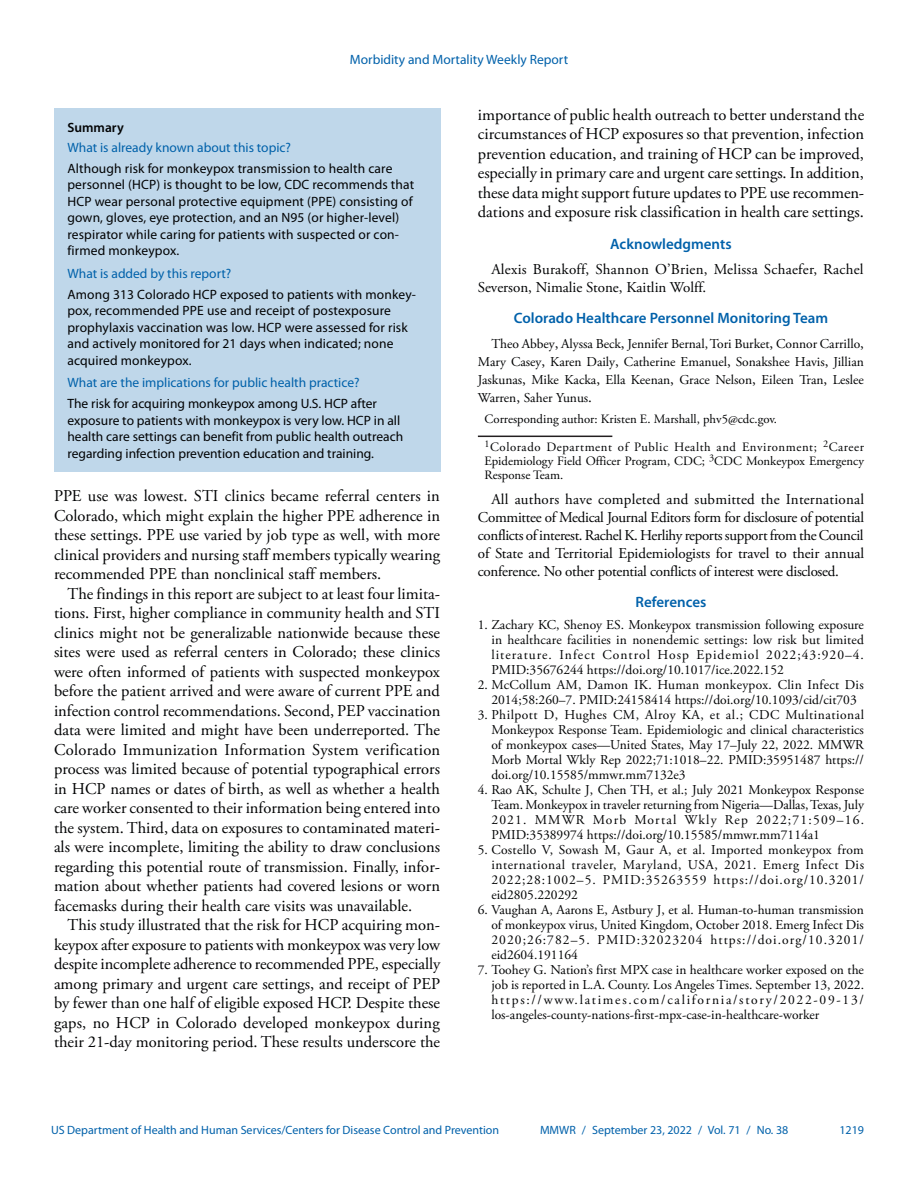
<style>
.page{position:relative;width:918px;height:1188px;background:#fff}
.page>*{position:absolute;margin:0;border:0;box-sizing:border-box;transform-origin:0 0}
.Paragraph{font:16.5px/19.5px "Adobe Garamond Pro";color:#010203;text-align:justify}
.Conflict_of_Interest{font:15px/18px "Adobe Garamond Pro";letter-spacing:-.02em;color:#010203;text-align:justify}
.Acknowledgment{font:15px/18px "Adobe Garamond Pro";letter-spacing:.015em;color:#010203}
.Committee_Workgroup{font:600 15px "Myriad Pro";color:#0061aa}
.Acknowledgment_Head{font:600 15px "Myriad Pro";color:#0061aa}
.Ref_Title{font:600 15px "Myriad Pro";color:#0061aa}
.References{font:13.5px/15px "Adobe Garamond Pro";color:#010203;text-align:justify}
.Summary_Box_Text{font:13.5px/16.5px "Myriad Pro";letter-spacing:.01em;color:#010203}
.Committee_Workgroup-2{font:13.5px/18px "Adobe Garamond Pro";color:#010203;text-align:justify}
.Summary_Box_Heading{font:13.5px "Myriad Pro";color:#0061aa}
.Summary_Box_Ttile{font:600 13.5px "Myriad Pro";color:#010203}
.Author_Affiliations{font:12.75px/14.2px "Adobe Garamond Pro";color:#010203;text-align:justify}
.Corresponding_Author{font:12.75px "Adobe Garamond Pro";color:#010203}
.t1{font:12px "Myriad Pro";color:#0061aa}
.s1{font-size:15px}
</style>
<div class="page">
<div style="left:54px;top:108px;width:386px;height:363px;background:#bfd7ea"></div>
<hr style="left:478px;top:436px;width:134px;height:1px;background:#231f20">
<p class="Summary_Box_Heading" style="left:350px;top:52px;width:220px">Morbidity and Mortality Weekly Report</p>
<h1 class="Summary_Box_Ttile" style="left:68px;top:120px;width:58px">Summary</h1>
<h1 class="Summary_Box_Heading" style="left:68px;top:140px;width:225px">What is already known about this topic?</h1>
<p class="Summary_Box_Text" style="left:68px;top:160px;width:348px">Although risk for monkeypox transmission to health care personnel (HCP) is thought to be low, CDC recommends that HCP wear personal protective equipment (PPE) consisting of gown, gloves, eye protection, and an N95 (or higher-level) respirator while caring for patients with suspected or con&shy;firmed monkeypox.</p>
<h1 class="Summary_Box_Heading" style="left:68px;top:266px;width:165px">What is added by this report?</h1>
<p class="Summary_Box_Text" style="left:68px;top:286px;width:350px">Among 313 Colorado HCP exposed to patients with monkey&shy;pox, recommended PPE use and receipt of postexposure prophylaxis vaccination was low. HCP were assessed for risk and actively monitored for 21 days when indicated; none acquired monkeypox.</p>
<h1 class="Summary_Box_Heading" style="left:68px;top:375px;width:294px">What are the implications for public health practice?</h1>
<p class="Summary_Box_Text" style="left:68px;top:396px;width:337px">The risk for acquiring monkeypox among U.S. HCP after exposure to patients with monkeypox is very low. HCP in all health care settings can benefit from public health outreach regarding infection prevention education and training.</p>
<p class="Paragraph" style="left:54px;top:487px;width:388px">PPE use was lowest. STI clinics became referral centers in Colorado, which might explain the higher PPE adherence in these settings. PPE use varied by job type as well, with more clinical providers and nursing staff members typically wearing recommended PPE than nonclinical staff members.</p>
<p class="Paragraph" style="left:54px;top:584px;width:388px;text-indent:13px">The findings in this report are subject to at least four limita&shy;tions. First, higher compliance in community health and STI clinics might not be generalizable nationwide because these sites were used as referral centers in Colorado; these clinics were often informed of patients with suspected monkeypox before the patient arrived and were aware of current PPE and infection control recommendations. Second, PEP vaccination data were limited and might have been underreported. The Colorado Immunization Information System verification process was limited because of potential typographical errors in HCP names or dates of birth, as well as whether a health care worker consented to their information being entered into the system. Third, data on exposures to contaminated materi&shy;als were incomplete, limiting the ability to draw conclusions regarding this potential route of transmission. Finally, infor&shy;mation about whether patients had covered lesions or worn facemasks during their health care visits was unavailable.</p>
<p class="Paragraph" style="left:54px;top:916px;width:388px;text-indent:13px">This study illustrated that the risk for HCP acquiring mon&shy;keypox after exposure to patients with monkeypox was very low despite incomplete adherence to recommended PPE, especially among primary and urgent care settings, and receipt of PEP by fewer than one half of eligible exposed HCP. Despite these gaps, no HCP in Colorado developed monkeypox during their 21-day monitoring period. These results underscore the</p>
<p class="Paragraph" style="left:478px;top:106px;width:388px">importance of public health outreach to better understand the circumstances of HCP exposures so that prevention, infection prevention education, and training of HCP can be improved, especially in primary care and urgent care settings. In addition, these data might support future updates to PPE use recommen&shy;dations and exposure risk classification in health care settings.</p>
<h1 class="Acknowledgment_Head" style="left:610px;top:236px;width:123px">Acknowledgments</h1>
<p class="Acknowledgment" style="left:478px;top:260px;width:387px;text-indent:14px">Alexis Burakoff, Shannon O’Brien, Melissa Schaefer, Rachel<br>Severson, Nimalie Stone, Kaitlin Wolff.</p>
<p class="Committee_Workgroup" style="left:514px;top:310px;width:316px">Colorado Healthcare Personnel Monitoring Team</p>
<p class="Committee_Workgroup-2" style="left:478px;top:335px;width:388px;text-indent:14px">Theo Abbey<span class="s1">,</span> Alyssa Beck<span class="s1">,</span> Jennifer Bernal, Tori Burket<span class="s1">,</span> Connor Carrillo<span class="s1">, </span>Mary Casey<span class="s1">,</span> Karen Daily<span class="s1">,</span> Catherine Emanuel<span class="s1">,</span> Sonakshee Havis<span class="s1">,</span> Jillian Jaskunas<span class="s1">,</span> Mike Kacka<span class="s1">,</span> Ella Keenan<span class="s1">,</span> Grace Nelson<span class="s1">,</span> Eileen Tran<span class="s1">,</span> Leslee Warren<span class="s1">,</span> Saher Yunus<span class="s1">.</span></p>
<p class="Corresponding_Author" style="left:485px;top:411px;width:294px">Corresponding author: Kristen E. Marshall, phv5@cdc.gov.</p>
<p class="Author_Affiliations" style="left:485px;top:440px;width:381px"><sup>1</sup>Colorado Department of Public Health and Environment; <sup>2</sup>Career Epidemiology Field Officer Program, CDC; <sup>3</sup>CDC Monkeypox Emergency Response Team.</p>
<p class="Conflict_of_Interest" style="left:478px;top:491px;width:388px;text-indent:14px">All authors have completed and submitted the International Committee of Medical Journal Editors form for disclosure of potential conflicts of interest. Rachel K. Herlihy reports support from the Council of State and Territorial Epidemiologists for travel to their annual conference. No other potential conflicts of interest were disclosed.</p>
<h1 class="Ref_Title" style="left:636px;top:594px;width:72px">References</h1>
<p class="References" style="left:491px;top:618px;width:374px;text-indent:-14px">1. Zachary KC, Shenoy ES. Monkeypox transmission following exposure in healthcare facilities in nonendemic settings: low risk but limited literature. Infect Control Hosp Epidemiol 2022;43:920–4.<br>PMID:35676244 https://doi.org/10.1017/ice.2022.152</p>
<p class="References" style="left:478px;top:678px;width:387px;text-align:center">2. McCollum AM, Damon IK. Human monkeypox. Clin Infect Dis<br>2014;58:260–7. PMID:24158414 https://doi.org/10.1093/cid/cit703</p>
<p class="References" style="left:491px;top:708px;width:374px;text-indent:-14px">3. Philpott D, Hughes CM, Alroy KA, et al.; CDC Multinational Monkeypox Response Team. Epidemiologic and clinical characteristics of monkeypox cases—United States, May 17–July 22, 2022. MMWR Morb Mortal Wkly Rep 2022;71:1018–22. PMID:35951487 https:// doi.org/10.15585/mmwr.mm7132e3</p>
<p class="References" style="left:491px;top:783px;width:374px;text-indent:-14px">4. Rao AK, Schulte J, Chen TH, et al.; July 2021 Monkeypox Response Team. Monkeypox in traveler returning from Nigeria—Dallas, Texas, July 2021. MMWR Morb Mortal Wkly Rep 2022;71:509–16.<br>PMID:35389974 https://doi.org/10.15585/mmwr.mm7114a1</p>
<p class="References" style="left:491px;top:843px;width:374px;text-indent:-13px">5. Costello V, Sowash M, Gaur A, et al. Imported monkeypox from international traveler, Maryland, USA, 2021. Emerg Infect Dis 2022;28:1002–5. PMID:35263559 https://doi.org/10.3201/ eid2805.220292</p>
<p class="References" style="left:491px;top:903px;width:374px;text-indent:-13px">6. Vaughan A, Aarons E, Astbury J, et al. Human-to-human transmission of monkeypox virus, United Kingdom, October 2018. Emerg Infect Dis 2020;26:782–5. PMID:32023204 https://doi.org/10.3201/ eid2604.191164</p>
<p class="References" style="left:491px;top:963px;width:374px;text-indent:-14px">7. Toohey G. Nation’s first MPX case in healthcare worker exposed on the job is reported in L.A. County. Los Angeles Times. September 13, 2022. https://www.latimes.com/california/story/2022-09-13/ los-angeles-county-nations-first-mpx-case-in-healthcare-worker</p>
<p class="t1" style="left:51px;top:1123px;width:450px">US Department of Health and Human Services/Centers for Disease Control and Prevention</p>
<p class="t1" style="left:540px;top:1124px;width:250px">MMWR / September 23, 2022 / Vol. 71 / No. 38</p>
<p class="t1" style="left:839px;top:1124px;width:26px">1219</p>
</div>
